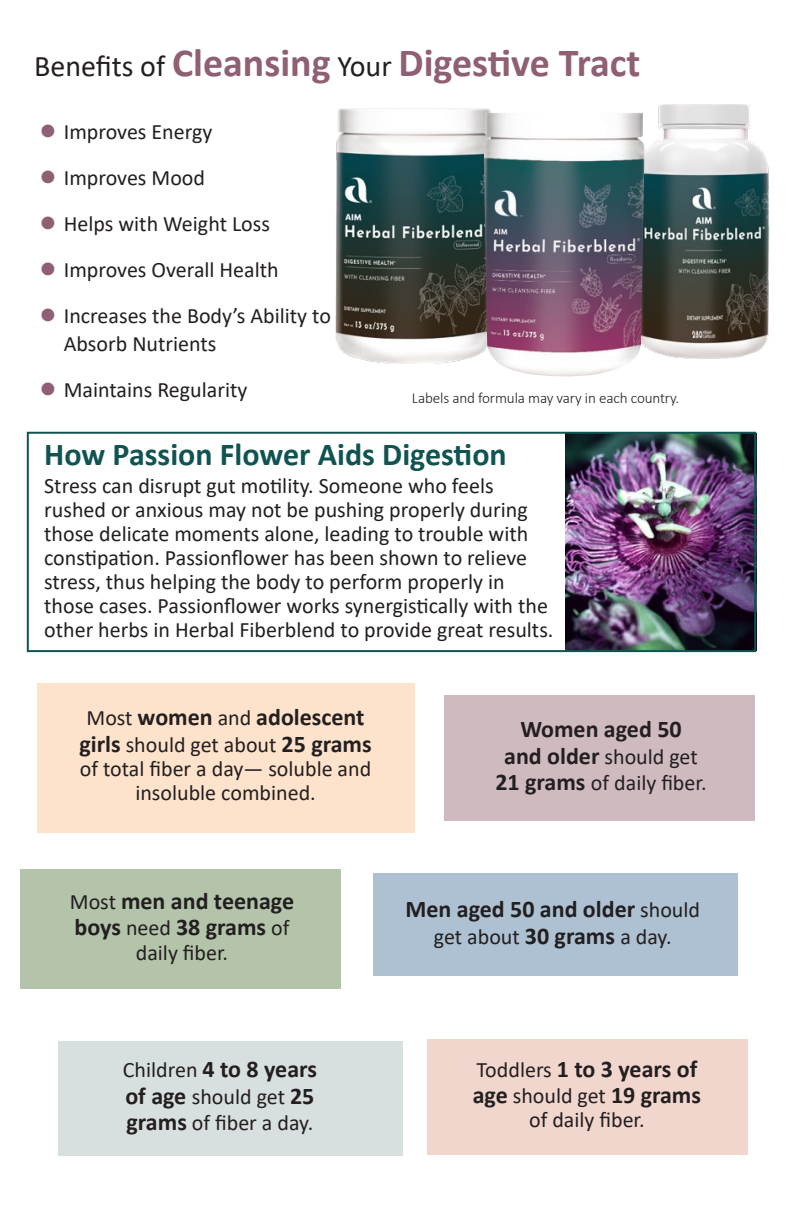
<style>
.page{position:relative;width:792px;height:1224px;background:#fff}
.page>*{position:absolute;margin:0;border:0;box-sizing:border-box;transform-origin:0 0}
.t1{font:700 40px "Calibri";color:#8f5f74}
.t2{font:700 32px "Calibri";color:#105452}
.t3{font:700 24px/26.4px "Calibri";color:#231f20}
.t4{font:22px/24px "Calibri";color:#231f20}
.Bodytext{font:300 15.2px "Calibri";letter-spacing:-.01em;color:#231f20}
.s1{font-weight:400;font-size:30px;color:#231f20}
.s2{color:#8f5f74}
.s3{font-weight:400;font-size:22px}
.s4{font-weight:700;font-size:24px}
</style>
<div class="page">
<img style="left:641px;top:104px;width:129px;height:255px">
<img style="left:335px;top:108px;width:156px;height:255px">
<div style="left:21px;top:869px;width:320px;height:120px;background:#b3c4aa"></div>
<div style="left:37px;top:683px;width:378px;height:150px;background:#fee3cc"></div>
<div style="left:58px;top:1041px;width:344px;height:114px;background:#d8dfdf"></div>
<div style="left:444px;top:695px;width:311px;height:126px;background:#cfbac0"></div>
<div style="left:373px;top:873px;width:365px;height:103px;background:#adc1d2"></div>
<div style="left:427px;top:1040px;width:321px;height:115px;background:#f1d6cd"></div>
<img style="left:484px;top:113px;width:161px;height:264px">
<img style="left:565px;top:435px;width:188px;height:214px">
<div style="left:27px;top:432px;width:729px;height:220px;border:2px solid #105452"></div>
<p class="t1" style="left:34px;top:34px;width:608px"><span class="s1">Benefits of</span> Cleansing <span class="s1">Your</span> Digestive Tract</p>
<p class="t4" style="left:40px;top:119px;width:174px"><span class="s2">●</span> Improves Energy</p>
<p class="t4" style="left:40px;top:165px;width:167px"><span class="s2">●</span> Improves Mood</p>
<p class="t4" style="left:40px;top:211px;width:232px"><span class="s2">●</span> Helps with Weight Loss</p>
<p class="t4" style="left:40px;top:257px;width:240px"><span class="s2">●</span> Improves Overall Health</p>
<p class="t4" style="left:64px;top:301px;width:269px;line-height:28px;text-indent:-24px"><span class="s2">●</span> Increases the Body’s Ability to<br>Absorb Nutrients</p>
<p class="t4" style="left:40px;top:377px;width:209px"><span class="s2">●</span> Maintains Regularity</p>
<p class="Bodytext" style="left:412px;top:388px;width:269px">Labels and formula may vary in each country.</p>
<p class="t2" style="left:44px;top:432px;width:464px">How Passion Flower Aids Digestion</p>
<p class="t4" style="left:44px;top:473px;width:511px">Stress can disrupt gut motility. Someone who feels rushed or anxious may not be pushing properly during those delicate moments alone, leading to trouble with constipation. Passionflower has been shown to relieve stress, thus helping the body to perform properly in those cases. Passionflower works synergistically with the other herbs in Herbal Fiberblend to provide great results.</p>
<p class="t3" style="left:87px;top:704px;width:280px"><span class="s3">Most</span> women <span class="s3">and</span> adolescent</p>
<p class="t4" style="left:79px;top:732px;width:294px;text-align:center"><span class="s4">girls</span> should get about <span class="s4">25 grams </span>of total fiber a day— soluble and insoluble combined.</p>
<p class="t3" style="left:520px;top:716px;width:163px">Women aged 50</p>
<p class="t4" style="left:495px;top:743px;width:213px;line-height:26.4px;text-align:center"><span class="s4">and older</span> should get<br><span class="s4">21 grams</span> of daily fiber.</p>
<p class="t3" style="left:70px;top:887px;width:226px"><span class="s3">Most</span> men and teenage boys <span class="s3">need</span> 38 grams <span class="s3">of</span></p>
<p class="t4" style="left:136px;top:940px;width:94px">daily fiber.</p>
<p class="t3" style="left:405px;top:896px;width:296px">Men aged 50 and older <span class="s3">should</span></p>
<p class="t4" style="left:434px;top:924px;width:239px">get about <span class="s4">30 grams</span> a day.</p>
<p class="t3" style="left:123px;top:1056px;width:196px"><span class="s3">Children</span> 4 to 8 years</p>
<p class="t4" style="left:125px;top:1083px;width:190px;line-height:26.4px"><span class="s4">of age</span> should get <span class="s4">25 grams</span> of fiber a day.</p>
<p class="t3" style="left:473px;top:1055px;width:230px"><span class="s3">Toddlers</span> 1 to 3 years of age <span class="s3">should get</span> 19 grams</p>
<p class="t4" style="left:529px;top:1107px;width:117px">of daily fiber.</p>
</div>
